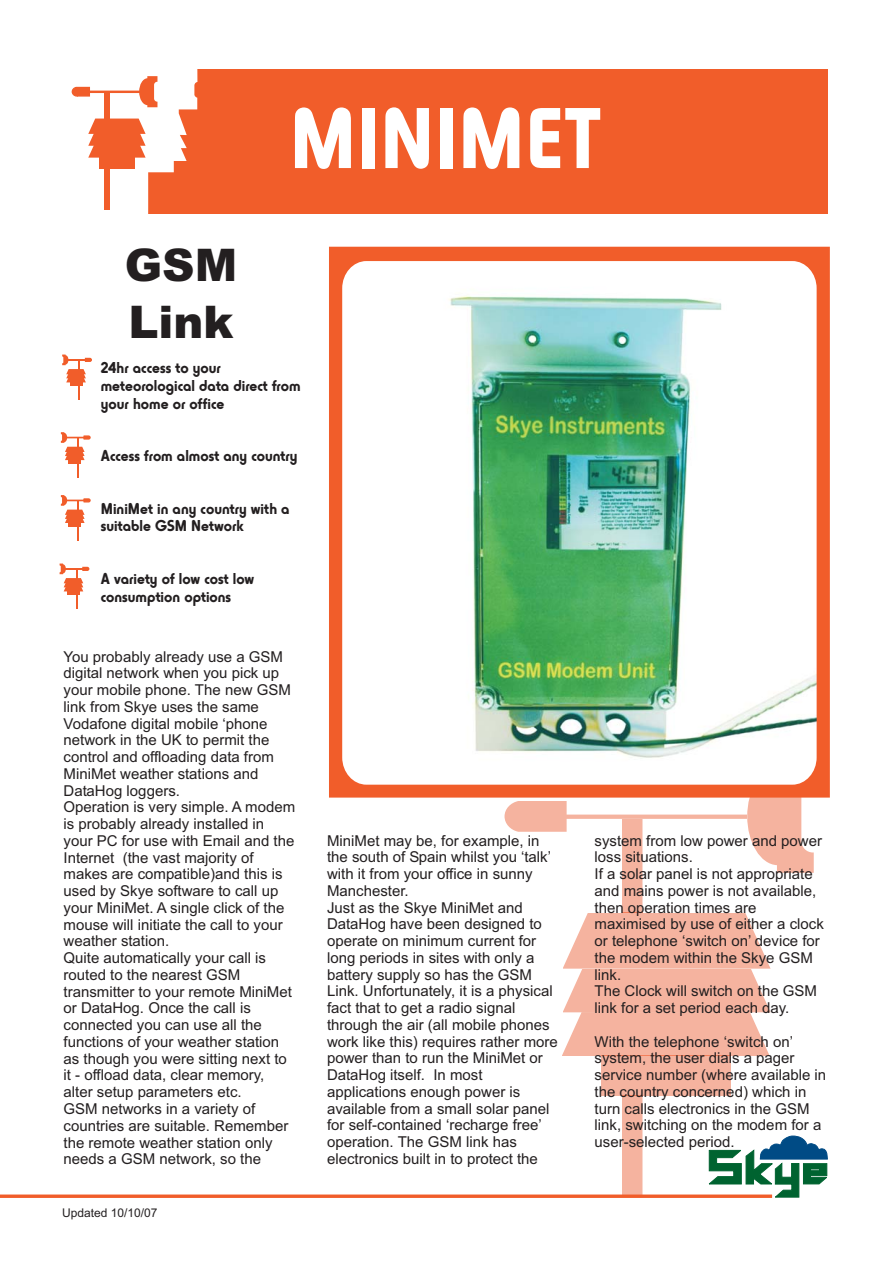
<style>
.page{position:relative;width:894px;height:1263px;background:#fff}
.page>*{position:absolute;margin:0;border:0;box-sizing:border-box;transform-origin:0 0}
.t1{font:90px "Horatio D Bol";color:#fff}
.t2{font:900 45px/57.2px "Arial";color:#231f20}
.t3{font:16.5px/17.7px "Horatio D Bol";color:#231f20}
.t4{font:15px/16.8px "Arial";color:#231f20}
.t5{font:12px "Arial";color:#231f20}
</style>
<div class="page">
<div style="left:122px;top:69px;width:706px;height:144px;background:#f15d2a"></div>
<img style="left:329px;top:247px;width:501px;height:551px">
<hr style="left:0;top:1195px;width:772px;height:3px;background:#f15d2a">
<svg style="left:505px;top:760px;width:323px;height:438px"></svg>
<div style="left:70px;top:380px;width:12px;height:6px;background:#f15d2a"></div>
<hr style="left:78px;top:360px;width:2px;height:40px;background:#f15d2a">
<svg style="left:62px;top:355px;width:30px;height:27px"></svg>
<div style="left:69px;top:458px;width:12px;height:6px;background:#f15d2a"></div>
<hr style="left:77px;top:437px;width:2px;height:41px;background:#f15d2a">
<svg style="left:61px;top:432px;width:30px;height:28px"></svg>
<div style="left:69px;top:521px;width:12px;height:6px;background:#f15d2a"></div>
<hr style="left:77px;top:500px;width:2px;height:41px;background:#f15d2a">
<svg style="left:61px;top:495px;width:30px;height:28px"></svg>
<div style="left:67px;top:589px;width:13px;height:6px;background:#f15d2a"></div>
<hr style="left:76px;top:569px;width:2px;height:40px;background:#f15d2a">
<svg style="left:60px;top:564px;width:30px;height:27px"></svg>
<svg style="left:71px;top:69px;width:126px;height:145px"></svg>
<h1 class="t1" style="left:290px;top:108px;width:313px">MINIMET</h1>
<h2 class="t2" style="left:125px;top:237px;width:114px">GSM<br>Link</h2>
<p class="t3" style="left:101px;top:361px;width:201px">24hr access to your meteorological data direct from your home or office</p>
<p class="t3" style="left:101px;top:449px;width:198px">Access from almost any country</p>
<p class="t3" style="left:101px;top:501px;width:190px">MiniMet in any country with a suitable GSM Network</p>
<p class="t3" style="left:101px;top:571px;width:155px">A variety of low cost low consumption options</p>
<p class="t4" style="left:64px;top:649px;width:233px">You probably already use a GSM digital network when you pick up your mobile phone. The new GSM link from Skye uses the same<br>Vodafone digital mobile ‘phone network in the UK to permit the control and offloading data from<br>MiniMet weather stations and<br>DataHog loggers.<br>Operation is very simple. A modem is probably already installed in your PC for use with Email and the<br>Internet (the vast majority of makes are compatible)and this is used by Skye software to call up your MiniMet. A single click of the mouse will initiate the call to your weather station.<br>Quite automatically your call is routed to the nearest GSM transmitter to your remote MiniMet or DataHog. Once the call is connected you can use all the functions of your weather station as though you were sitting next to it - offload data, clear memory, alter setup parameters etc.<br>GSM networks in a variety of countries are suitable. Remember the remote weather station only needs a GSM network, so the</p>
<p class="t5" style="left:62px;top:1208px;width:97px">Updated 10/10/07</p>
<p class="t4" style="left:327px;top:833px;width:232px">MiniMet may be, for example, in the south of Spain whilst you ‘talk’ with it from your office in sunny<br>Manchester.<br>Just as the Skye MiniMet and<br>DataHog have been designed to operate on minimum current for long periods in sites with only a battery supply so has the GSM<br>Link. Unfortunately, it is a physical fact that to get a radio signal through the air (all mobile phones work like this) requires rather more power than to run the MiniMet or<br>DataHog itself. In most applications enough power is available from a small solar panel for self-contained ‘recharge free’ operation. The GSM link has electronics built in to protect the</p>
<p class="t4" style="left:595px;top:833px;width:231px">system from low power and power loss situations.<br>If a solar panel is not appropriate and mains power is not available, then operation times are maximised by use of either a clock or telephone ‘switch on’ device for the modem within the Skye GSM link.<br>The Clock will switch on the GSM link for a set period each day.</p>
<p class="t4" style="left:595px;top:1034px;width:233px">With the telephone ‘switch on’ system, the user dials a pager service number (where available in the country concerned) which in turn calls electronics in the GSM link, switching on the modem for a user-selected period.</p>
</div>
